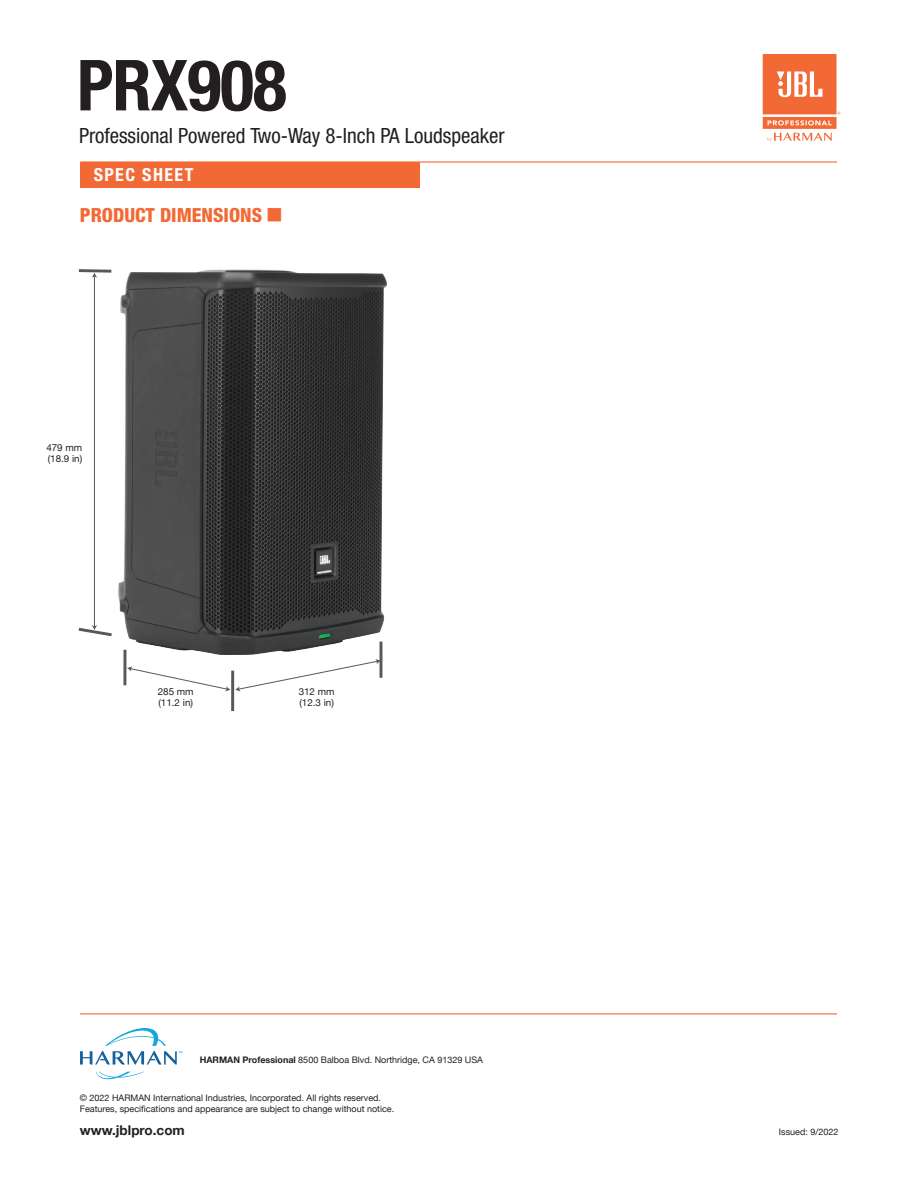
<style>
.page{position:relative;width:918px;height:1188px;background:#fff}
.page>*{position:absolute;margin:0;border:0;box-sizing:border-box;transform-origin:0 0}
.t1{font:700 condensed 70.5px "Helvetica Neue";letter-spacing:-.015em;color:#231f20}
.t2{font:condensed 21px "Helvetica Neue";color:#231f20}
.t3{font:800 condensed 19.5px "Helvetica Neue";color:#f26935}
.t4{font:700 condensed 18px "Helvetica Neue";letter-spacing:.08em;color:#fff}
.t5{font:700 13.5px "Helvetica Neue";color:#231f20}
.t6{font:9.6px/11.6px "Helvetica Neue";color:#231f20}
.t7{font:9px/10.8px "Helvetica Neue";color:#231f20}
.s1{font-weight:700}
</style>
<div class="page">
<hr style="left:81px;top:161px;width:756px;height:2px;background:#f26935">
<svg style="left:763px;top:54px;width:77px;height:88px"></svg>
<div style="left:81px;top:162px;width:339px;height:26px;background:#f26935"></div>
<hr style="left:80px;top:1013px;width:757px;height:1px;background:#f26935">
<svg style="left:96px;top:1072px;width:48px;height:8px"></svg>
<svg style="left:80px;top:1028px;width:102px;height:37px"></svg>
<img style="left:119px;top:269px;width:268px;height:385px">
<hr style="left:123px;top:650px;width:3px;height:35px;background:#57585a">
<hr style="left:231px;top:671px;width:3px;height:40px;background:#57585a">
<hr style="left:380px;top:642px;width:2px;height:36px;background:#57585a">
<hr style="left:94px;top:276px;width:1px;height:351px;background:#57585a">
<svg style="left:78px;top:269px;width:34px;height:9px"></svg>
<svg style="left:78px;top:625px;width:34px;height:12px"></svg>
<svg style="left:127px;top:659px;width:254px;height:33px"></svg>
<h1 class="t1" style="left:77px;top:43px;width:211px">PRX908</h1>
<h2 class="t2" style="left:79px;top:123px;width:427px">Professional Powered Two-Way 8-Inch PA Loudspeaker</h2>
<h3 class="t4" style="left:94px;top:164px;width:101px">SPEC SHEET</h3>
<p class="t3" style="left:80px;top:203px;width:184px">PRODUCT DIMENSIONS</p>
<p class="t6" style="left:46px;top:442px;width:37px">479 mm (18.9 in)</p>
<p class="t6" style="left:158px;top:686px;width:37px">285 mm (11.2 in)</p>
<p class="t6" style="left:299px;top:686px;width:37px">312 mm (12.3 in)</p>
<p class="t7" style="left:200px;top:1055px;width:285px"><span class="s1">HARMAN Professional</span> 8500 Balboa Blvd. Northridge, CA 91329 USA</p>
<p class="t7" style="left:80px;top:1093px;width:316px">© 2022 HARMAN International Industries, Incorporated. All rights reserved.<br>Features, specifications and appearance are subject to change without notice.</p>
<h3 class="t5" style="left:80px;top:1119px;width:106px">www.jblpro.com</h3>
<p class="t7" style="left:779px;top:1126px;width:61px">Issued: 9/2022</p>
</div>
